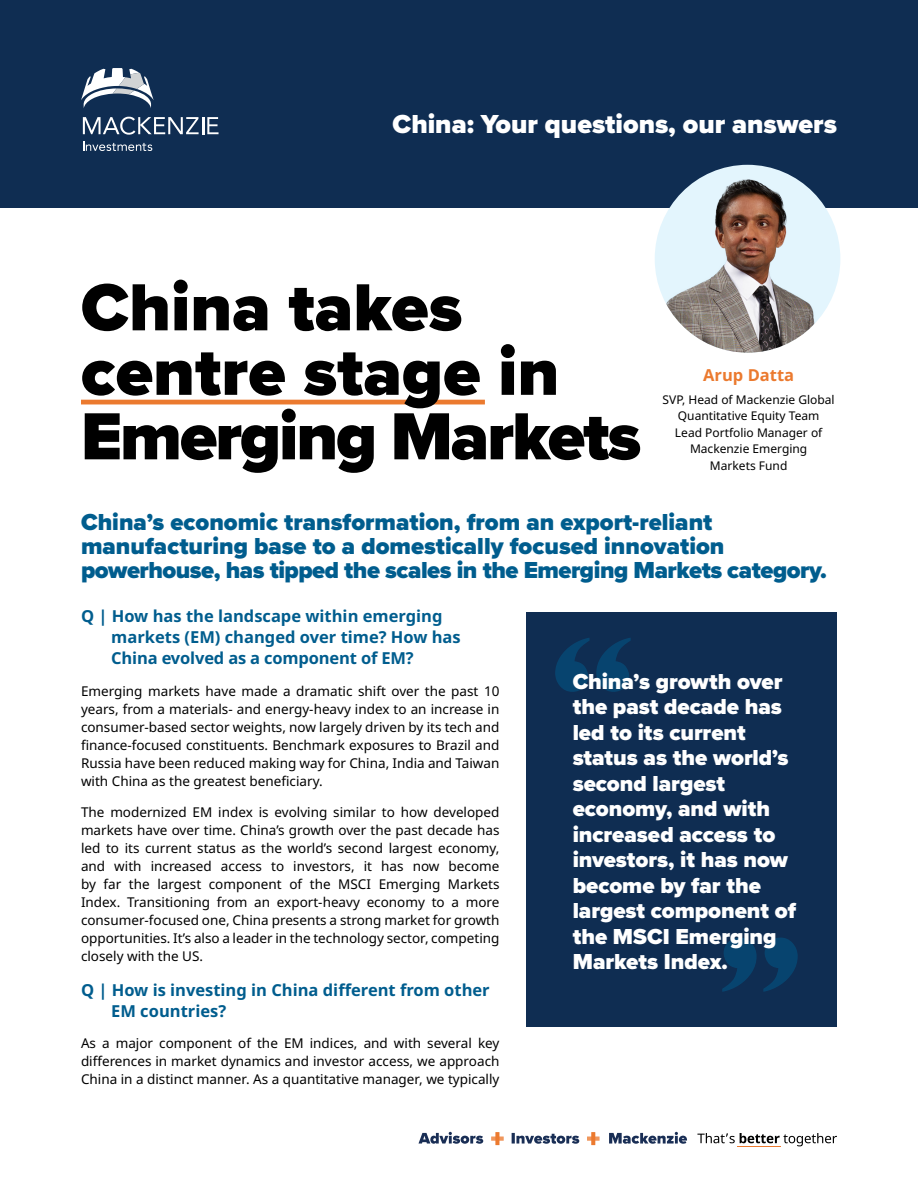
<style>
.page{position:relative;width:918px;height:1188px;background:#fff}
.page>*{position:absolute;margin:0;border:0;box-sizing:border-box;transform-origin:0 0}
.t1{font:900 69px/64.5px "Proxima Nova";color:#000}
.Category{font:900 27px "Proxima Nova";color:#fff}
.t2{font:900 24px/24px "Proxima Nova";color:#005d8e}
.quote_-_blue{font:900 22.5px/25.5px "Proxima Nova";letter-spacing:-.005em;color:#fff}
.H3-blue{font:700 16.5px/21px "Noto Sans";color:#005d8e}
.Author{font:700 16.5px "Noto Sans";color:#eb7a2f}
.body_copy{font:13.5px/18px "Noto Sans";color:#000;text-align:justify}
.Author-title{font:12px/16.5px "Noto Sans";color:#000;text-align:center}
</style>
<div class="page">
<div style="left:0;top:0;width:918px;height:207px;background:#0f2d52"></div>
<div style="left:526px;top:613px;width:311px;height:414px;background:#0f2d52"></div>
<svg style="left:512px;top:1133px;width:67px;height:11px"></svg>
<hr style="left:738px;top:1146px;width:43px;height:1px;background:#ec7a2f">
<svg style="left:491px;top:1132px;width:13px;height:13px"></svg>
<svg style="left:587px;top:1132px;width:13px;height:13px"></svg>
<svg style="left:697px;top:1133px;width:140px;height:13px"></svg>
<svg style="left:609px;top:1132px;width:78px;height:12px"></svg>
<svg style="left:419px;top:1132px;width:64px;height:12px"></svg>
<svg style="left:555px;top:638px;width:76px;height:54px"></svg>
<svg style="left:722px;top:938px;width:76px;height:54px"></svg>
<hr style="left:81px;top:400px;width:404px;height:4px;background:#eb7a2f">
<svg style="left:83px;top:117px;width:136px;height:18px"></svg>
<svg style="left:83px;top:141px;width:69px;height:10px"></svg>
<svg style="left:81px;top:68px;width:73px;height:40px"></svg>
<img style="left:655px;top:165px;width:185px;height:188px">
<p class="Category" style="left:393px;top:104px;width:446px">China: Your questions, our answers</p>
<h1 class="t1" style="left:81px;top:275px;width:562px">China takes centre stage in<br>Emerging Markets</h1>
<p class="Author" style="left:703px;top:363px;width:92px">Arup Datta</p>
<p class="Author-title" style="left:663px;top:392px;width:174px">SVP, Head of Mackenzie Global<br>Quantitative Equity Team<br>Lead Portfolio Manager of<br>Mackenzie Emerging<br>Markets Fund</p>
<h2 class="t2" style="left:81px;top:510px;width:748px">China’s economic transformation, from an export-reliant manufacturing base to a domestically focused innovation powerhouse, has tipped the scales in the Emerging Markets category.</h2>
<h3 class="H3-blue" style="left:111px;top:606px;width:351px;text-indent:-30px">Q | How has the landscape within emerging markets (EM) changed over time? How has<br>China evolved as a component of EM?</h3>
<p class="body_copy" style="left:81px;top:682px;width:420px">Emerging markets have made a dramatic shift over the past 10 years, from a materials- and energy-heavy index to an increase in consumer-based sector weights, now largely driven by its tech and finance-focused constituents. Benchmark exposures to Brazil and Russia have been reduced making way for China, India and Taiwan with China as the greatest beneficiary.</p>
<p class="body_copy" style="left:81px;top:804px;width:420px">The modernized EM index is evolving similar to how developed markets have over time. China’s growth over the past decade has led to its current status as the world’s second largest economy, and with increased access to investors, it has now become by far the largest component of the MSCI Emerging Markets Index. Transitioning from an export-heavy economy to a more consumer-focused one, China presents a strong market for growth opportunities. It’s also a leader in the technology sector, competing closely with the US.</p>
<h3 class="H3-blue" style="left:111px;top:980px;width:380px;text-indent:-30px">Q | How is investing in China different from other<br>EM countries?</h3>
<p class="body_copy" style="left:81px;top:1035px;width:420px">As a major component of the EM indices, and with several key differences in market dynamics and investor access, we approach China in a distinct manner. As a quantitative manager, we typically</p>
<p class="quote_-_blue" style="left:573px;top:668px;width:225px">China’s growth over the past decade has led to its current status as the world’s second largest economy, and with increased access to investors, it has now become by far the largest component of the MSCI Emerging<br>Markets Index.</p>
</div>
